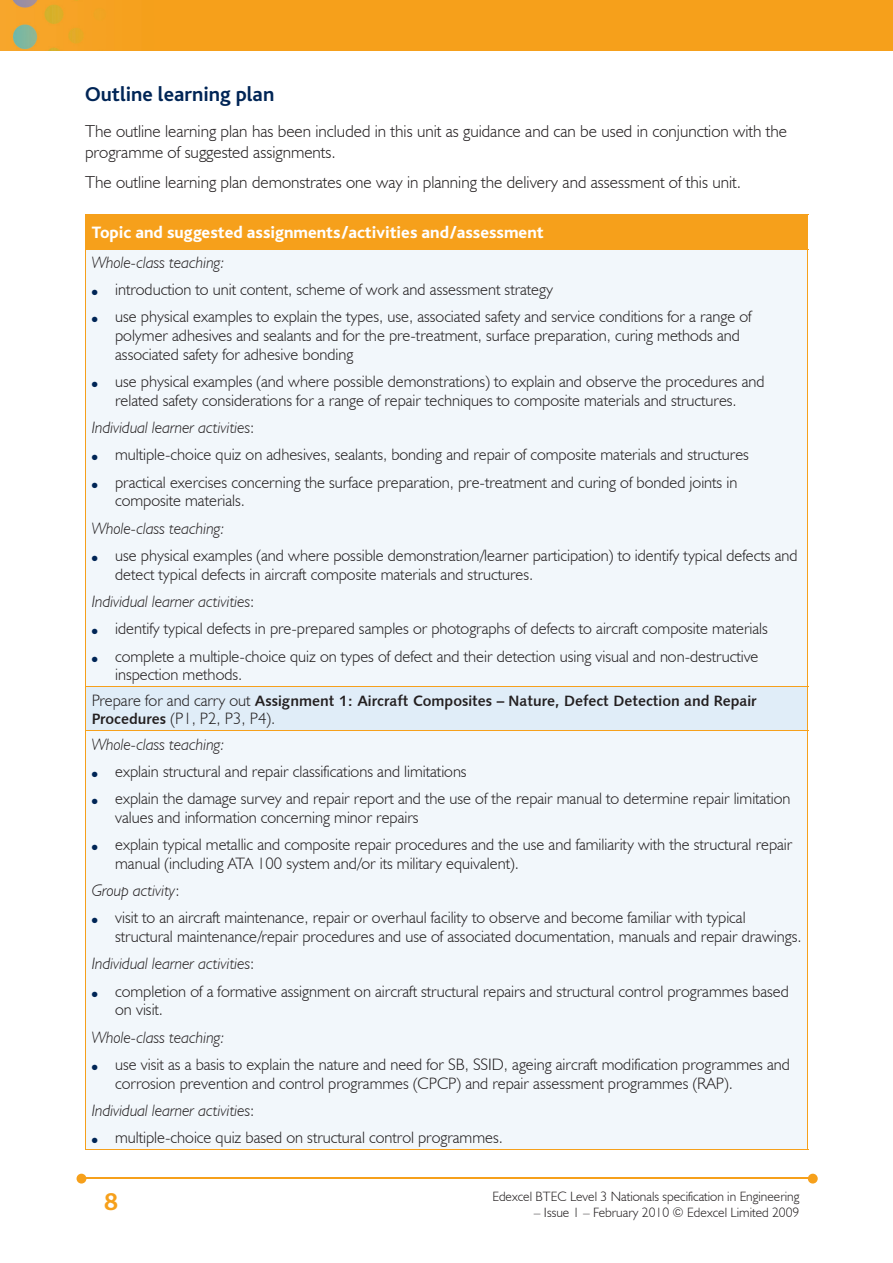
<style>
.page{position:relative;width:893px;height:1263px;background:#fff}
.page>*{position:absolute;margin:0;border:0;box-sizing:border-box;transform-origin:0 0}
.t1{font:700 25.5px "Bliss";color:#f6a01b}
.t2{font:700 21px "Bliss";color:#002556}
.t3{font:300 17.25px/21px "Humanist 521 BT";color:#231f20}
.t4{font:800 17.25px "Bliss";color:#fff}
.t5{font:300 16.5px/27.3px "Humanist 521 BT";color:#231f20}
.t6{font:italic 300 16.5px/25.3px "Humanist 521 BT";color:#231f20}
.t7{font:15px "Humanist 531 BT Bold A";color:#231f20}
.t8{font:300 13.5px "Humanist 521 BT";color:#231f20}
.t9{font:7.5px "Zapf Dingbats";color:#002556}
.s1{font-style:italic}
.s2{font-family:"Humanist 521 BT";font-weight:300;font-size:16.5px}
.s3{font-family:"Humanist 531 BT Bold A";font-weight:400;font-style:normal;font-size:15px}
.s4{font-style:normal}
</style>
<div class="page">
<img style="left:0;top:0;width:893px;height:51px">
<hr style="left:82px;top:1178px;width:728px;height:1px;background:#f6a01b">
<svg style="left:808px;top:1174px;width:10px;height:9px"></svg>
<svg style="left:77px;top:1174px;width:9px;height:9px"></svg>
<div style="left:85px;top:214px;width:723px;height:35px;background:#f6a01b"></div>
<div style="left:86px;top:250px;width:721px;height:899px;background:#f2f7fb"></div>
<div style="left:85px;top:687px;width:723px;height:44px;background:#e0edf8"></div>
<hr style="left:85px;top:249px;width:1px;height:437px;background:#f6a01b">
<hr style="left:807px;top:249px;width:1px;height:437px;background:#f6a01b">
<hr style="left:85px;top:249px;width:723px;height:1px;background:#f6a01b">
<hr style="left:85px;top:687px;width:1px;height:43px;background:#f6a01b">
<hr style="left:807px;top:687px;width:1px;height:43px;background:#f6a01b">
<hr style="left:85px;top:686px;width:723px;height:1px;background:#f6a01b">
<hr style="left:85px;top:731px;width:1px;height:418px;background:#f6a01b">
<hr style="left:807px;top:731px;width:1px;height:418px;background:#f6a01b">
<hr style="left:85px;top:730px;width:723px;height:1px;background:#f6a01b">
<hr style="left:85px;top:1149px;width:723px;height:1px;background:#f6a01b">
<p class="t2" style="left:85px;top:83px;width:191px">Outline learning plan</p>
<p class="t3" style="left:85px;top:120px;width:704px">The outline learning plan has been included in this unit as guidance and can be used in conjunction with the programme of suggested assignments.</p>
<p class="t3" style="left:85px;top:171px;width:657px">The outline learning plan demonstrates one way in planning the delivery and assessment of this unit.</p>
<p class="t4" style="left:92px;top:224px;width:453px">Topic and suggested assignments/activities and/assessment</p>
<p class="t6" style="left:92px;top:249px;width:134px">Whole-class teaching:</p>
<p class="t5" style="left:115px;top:276px;width:638px">introduction to unit content, scheme of work and assessment strategy<br>use physical examples to explain the types, use, associated safety and service conditions for a range of</p>
<p class="t5" style="left:115px;top:326px;width:626px;line-height:18.8px">polymer adhesives and sealants and for the pre-treatment, surface preparation, curing methods and associated safety for adhesive bonding</p>
<p class="t5" style="left:115px;top:372px;width:651px;line-height:18.8px">use physical examples (and where possible demonstrations) to explain and observe the procedures and related safety considerations for a range of repair techniques to composite materials and structures.</p>
<p class="t5" style="left:115px;top:414px;width:635px;text-indent:-23px"><span class="s1">Individual learner activities</span>:<br>multiple-choice quiz on adhesives, sealants, bonding and repair of composite materials and structures practical exercises concerning the surface preparation, pre-treatment and curing of bonded joints in</p>
<p class="t5" style="left:115px;top:487px;width:131px">composite materials.</p>
<p class="t6" style="left:92px;top:515px;width:134px">Whole-class teaching:</p>
<p class="t5" style="left:115px;top:546px;width:684px;line-height:18.8px">use physical examples (and where possible demonstration/learner participation) to identify typical defects and detect typical defects in aircraft composite materials and structures.</p>
<p class="t5" style="left:115px;top:587px;width:654px;text-indent:-23px"><span class="s1">Individual learner activities</span>:<br>identify typical defects in pre-prepared samples or photographs of defects to aircraft composite materials complete a multiple-choice quiz on types of defect and their detection using visual and non-destructive</p>
<p class="t5" style="left:115px;top:661px;width:129px">inspection methods.</p>
<p class="t9" style="left:92px;top:289px;width:7px">●</p>
<p class="t9" style="left:92px;top:316px;width:7px">●</p>
<p class="t9" style="left:92px;top:381px;width:7px">●</p>
<p class="t9" style="left:92px;top:454px;width:7px">●</p>
<p class="t9" style="left:92px;top:482px;width:7px">●</p>
<p class="t9" style="left:92px;top:555px;width:7px">●</p>
<p class="t9" style="left:92px;top:628px;width:7px">●</p>
<p class="t9" style="left:92px;top:655px;width:7px">●</p>
<p class="t7" style="left:92px;top:691px;width:666px"><span class="s2">Prepare for and carry out</span> Assignment 1: Aircraft Composites – Nature, Defect Detection and Repair</p>
<p class="t6" style="left:92px;top:706px;width:185px"><span class="s3">Procedures</span> <span class="s4">(P1, P2, P3, P4).<br></span>Whole-class teaching:</p>
<p class="t5" style="left:115px;top:757px;width:677px">explain structural and repair classifications and limitations<br>explain the damage survey and repair report and the use of the repair manual to determine repair limitation</p>
<p class="t5" style="left:115px;top:803px;width:679px">values and information concerning minor repairs<br>explain typical metallic and composite repair procedures and the use and familiarity with the structural repair</p>
<p class="t5" style="left:92px;top:849px;width:429px;text-indent:23px">manual (including ATA 100 system and/or its military equivalent).<br><span class="s1">Group activity</span>:</p>
<p class="t5" style="left:115px;top:908px;width:688px;line-height:18.8px">visit to an aircraft maintenance, repair or overhaul facility to observe and become familiar with typical structural maintenance/repair procedures and use of associated documentation, manuals and repair drawings.</p>
<p class="t5" style="left:115px;top:950px;width:675px;text-indent:-23px"><span class="s1">Individual learner activities</span>:<br>completion of a formative assignment on aircraft structural repairs and structural control programmes based</p>
<p class="t5" style="left:115px;top:996px;width:49px">on visit.</p>
<p class="t6" style="left:92px;top:1024px;width:134px">Whole-class teaching:</p>
<p class="t5" style="left:115px;top:1054px;width:676px;line-height:18.8px">use visit as a basis to explain the nature and need for SB, SSID, ageing aircraft modification programmes and corrosion prevention and control programmes (CPCP) and repair assessment programmes (RAP).</p>
<p class="t5" style="left:115px;top:1096px;width:389px;text-indent:-23px"><span class="s1">Individual learner activities</span>:<br>multiple-choice quiz based on structural control programmes.</p>
<p class="t9" style="left:92px;top:771px;width:7px">●</p>
<p class="t9" style="left:92px;top:798px;width:7px">●</p>
<p class="t9" style="left:92px;top:844px;width:7px">●</p>
<p class="t9" style="left:92px;top:917px;width:7px">●</p>
<p class="t9" style="left:92px;top:990px;width:7px">●</p>
<p class="t9" style="left:92px;top:1064px;width:7px">●</p>
<p class="t9" style="left:92px;top:1137px;width:7px">●</p>
<h1 class="t1" style="left:104px;top:1189px;width:15px">8</h1>
<p class="t8" style="left:492px;top:1188px;width:309px">Edexcel BTEC Level 3 Nationals specification in Engineering</p>
<p class="t8" style="left:534px;top:1204px;width:267px">– Issue 1 – February 2010 © Edexcel Limited 2009</p>
</div>
